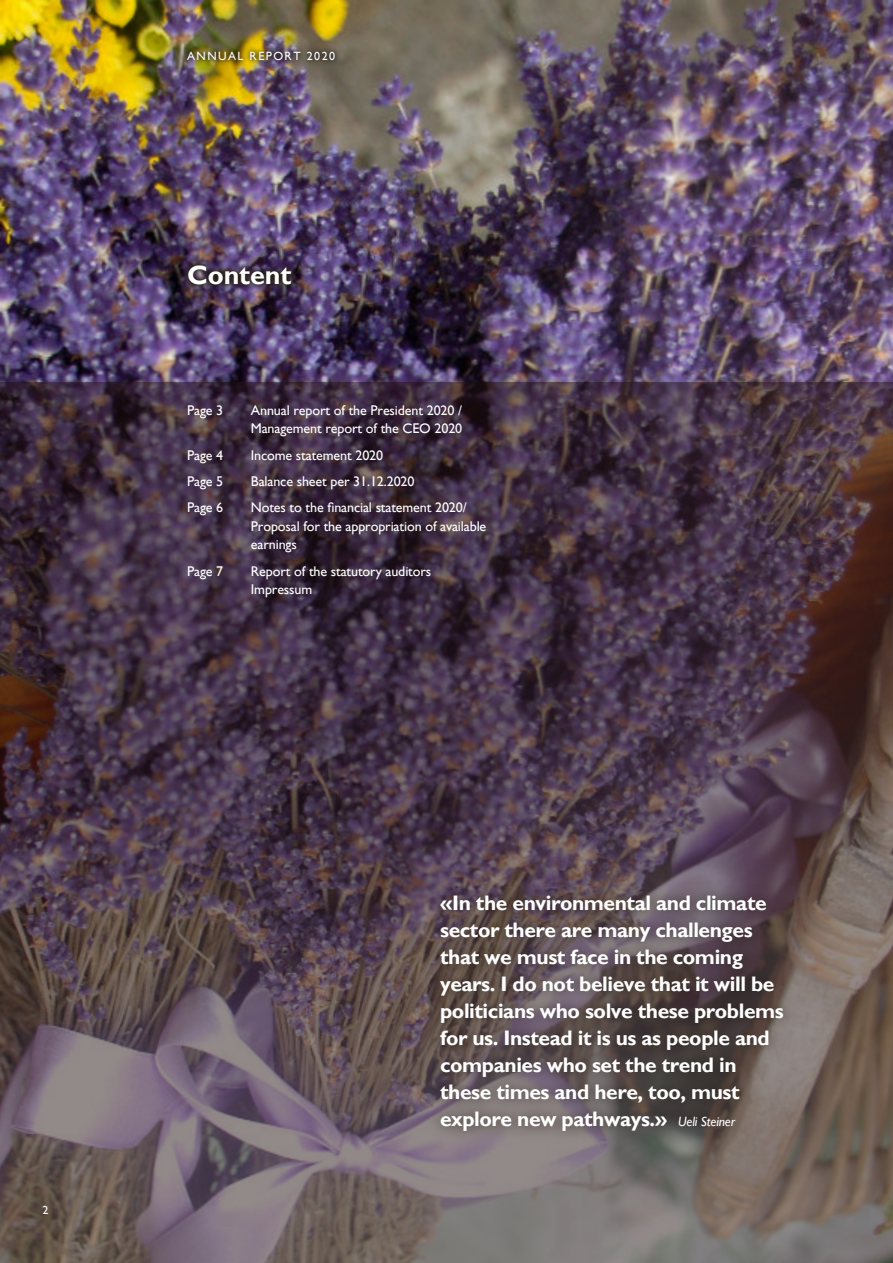
<style>
.page{position:relative;width:893px;height:1263px;background:#fff}
.page>*{position:absolute;margin:0;border:0;box-sizing:border-box;transform-origin:0 0}
.t1{font:700 27px "Gill Sans";letter-spacing:-.005em;color:#fff}
.t2{font:700 21px/27px "Gill Sans";letter-spacing:-.02em;color:#fff}
.t3{font:14.1px/18.8px "Gill Sans";letter-spacing:-.01em;color:#fff}
.t4{font:12px "Gill Sans";letter-spacing:.12em;color:#fff}
.s1{font-weight:400;font-style:italic;font-size:13.5px}
</style>
<div class="page">
<img style="left:0;top:0;width:893px;height:383px">
<div style="left:0;top:383px;width:893px;height:880px;background:#231212;opacity:.49"></div>
<img style="left:182px;top:46px;width:158px;height:20px">
<img style="left:425px;top:880px;width:374px;height:265px">
<img style="left:183px;top:260px;width:113px;height:30px">
<p class="t4" style="left:43px;top:1206px;width:7px">2</p>
<p class="t4" style="left:187px;top:52px;width:150px">ANNUAL REPORT 2020</p>
<p class="t1" style="left:187px;top:265px;width:106px">Content</p>
<p class="t3" style="left:187px;top:402px;width:38px">Page 3</p>
<p class="t3" style="left:251px;top:402px;width:213px">Annual report of the President 2020 /<br>Management report of the CEO 2020</p>
<p class="t3" style="left:187px;top:447px;width:38px">Page 4</p>
<p class="t3" style="left:251px;top:447px;width:134px">Income statement 2020</p>
<p class="t3" style="left:187px;top:473px;width:38px">Page 5</p>
<p class="t3" style="left:251px;top:473px;width:165px">Balance sheet per 31.12.2020</p>
<p class="t3" style="left:187px;top:499px;width:38px">Page 6</p>
<p class="t3" style="left:251px;top:499px;width:237px">Notes to the financial statement 2020/<br>Proposal for the appropriation of available earnings</p>
<p class="t3" style="left:187px;top:563px;width:38px">Page 7</p>
<p class="t3" style="left:251px;top:563px;width:182px">Report of the statutory auditors<br>Impressum</p>
<p class="t2" style="left:440px;top:892px;width:345px">«In the environmental and climate sector there are many challenges that we must face in the coming years. I do not believe that it will be politicians who solve these problems for us. Instead it is us as people and companies who set the trend in these times and here, too, must explore new pathways.» <span class="s1">Ueli Steiner</span></p>
</div>
